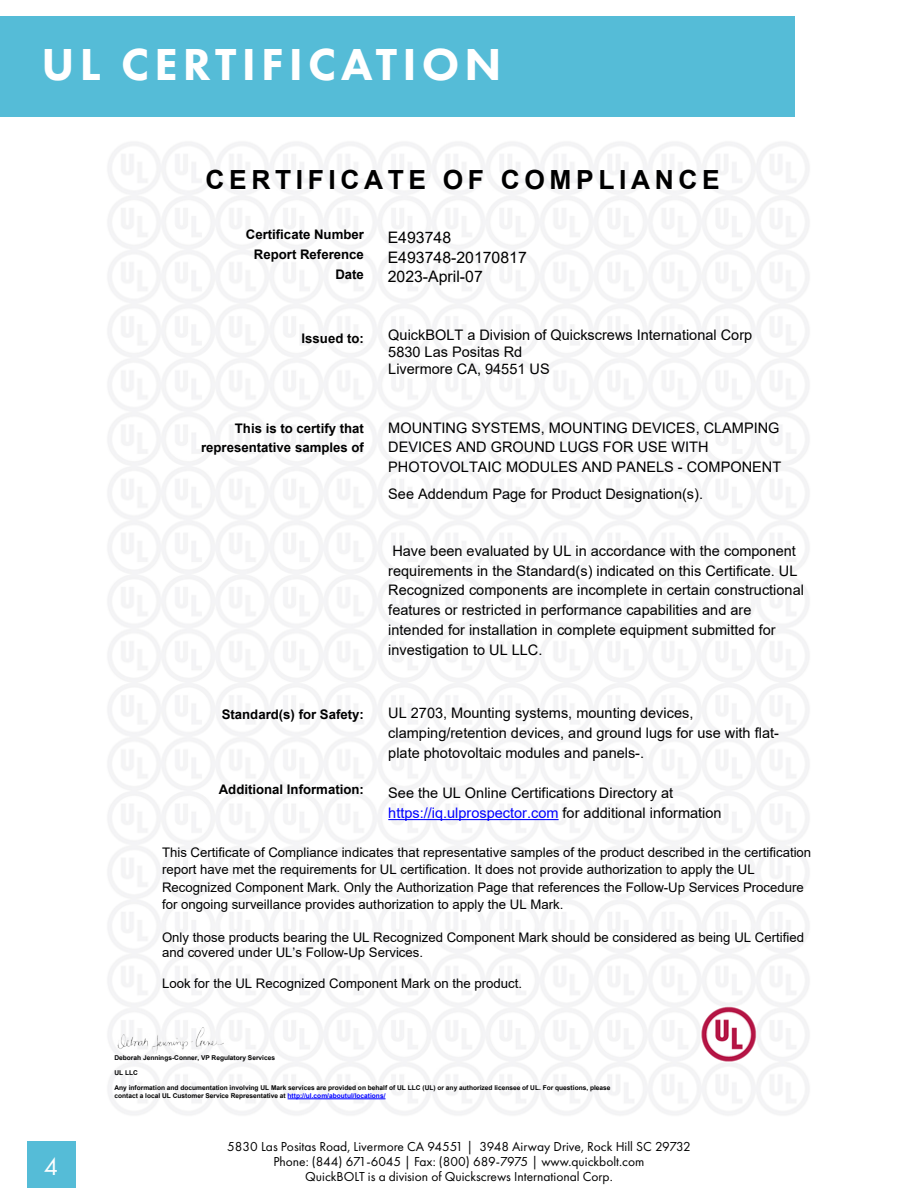
<style>
.page{position:relative;width:918px;height:1188px;background:#fff}
.page>*{position:absolute;margin:0;border:0;box-sizing:border-box;transform-origin:0 0}
.t1{font:800 46.5px "Futura PT";letter-spacing:.11em;color:#fff}
.t2{font:700 26.4px "Arial";letter-spacing:.175em;color:#000}
.t3{font:25.5px "Futura PT";color:#fff}
.t4{font:15.9px "Arial";color:#000}
.t5{font:14.55px/19.8px "Arial";color:#000}
.t6{font:13.5px/15px "Futura PT";color:#000;text-align:center}
.t7{font:13.2px/17.4px "Arial";color:#000}
.t8{font:700 13.2px/19.2px "Arial";color:#000;text-align:right}
.t9{font:700 6.6px/7.6px "Arial";color:#000}
.s1{color:#00f}
</style>
<div class="page">
<div style="left:27px;top:1142px;width:48px;height:46px;background:#55bcd7"></div>
<div style="left:0;top:16px;width:794px;height:100px;background:#55bcd7"></div>
<img style="left:108px;top:142px;width:701px;height:973px">
<hr style="left:288px;top:1098px;width:98px;height:1px;background:#00f">
<img style="left:114px;top:1028px;width:116px;height:26px">
<hr style="left:388px;top:819px;width:171px;height:1px;background:#00f">
<h1 class="t1" style="left:42px;top:35px;width:461px">UL CERTIFICATION</h1>
<h2 class="t2" style="left:206px;top:161px;width:516px">CERTIFICATE OF COMPLIANCE</h2>
<p class="t8" style="left:246px;top:225px;width:120px">Certificate Number</p>
<p class="t4" style="left:388px;top:226px;width:65px">E493748</p>
<p class="t8" style="left:254px;top:245px;width:112px">Report Reference</p>
<p class="t4" style="left:388px;top:246px;width:141px">E493748-20170817</p>
<p class="t8" style="left:335px;top:265px;width:30px">Date</p>
<p class="t4" style="left:388px;top:266px;width:97px">2023-April-07</p>
<p class="t8" style="left:302px;top:329px;width:64px">Issued to:</p>
<p class="t5" style="left:388px;top:327px;width:365px;line-height:16.6px">QuickBOLT a Division of Quickscrews International Corp<br>5830 Las Positas Rd<br>Livermore CA, 94551 US</p>
<p class="t8" style="left:201px;top:419px;width:164px">This is to certify that representative samples of</p>
<p class="t5" style="left:388px;top:417px;width:394px">MOUNTING SYSTEMS, MOUNTING DEVICES, CLAMPING<br>DEVICES AND GROUND LUGS FOR USE WITH<br>PHOTOVOLTAIC MODULES AND PANELS - COMPONENT</p>
<p class="t5" style="left:388px;top:484px;width:316px">See Addendum Page for Product Designation(s).</p>
<p class="t5" style="left:388px;top:541px;width:417px">Have been evaluated by UL in accordance with the component requirements in the Standard(s) indicated on this Certificate. UL Recognized components are incomplete in certain constructional features or restricted in performance capabilities and are intended for installation in complete equipment submitted for investigation to UL LLC.</p>
<p class="t8" style="left:222px;top:705px;width:144px">Standard(s) for Safety:</p>
<p class="t5" style="left:388px;top:703px;width:392px">UL 2703, Mounting systems, mounting devices, clamping/retention devices, and ground lugs for use with flat&shy;plate photovoltaic modules and panels-.</p>
<p class="t8" style="left:219px;top:780px;width:147px">Additional Information:</p>
<p class="t5" style="left:388px;top:783px;width:335px">See the UL Online Certifications Directory at <span class="s1">https://iq.ulprospector.com</span> for additional information</p>
<p class="t7" style="left:162px;top:844px;width:651px">This Certificate of Compliance indicates that representative samples of the product described in the certification report have met the requirements for UL certification. It does not provide authorization to apply the UL Recognized Component Mark. Only the Authorization Page that references the Follow-Up Services Procedure for ongoing surveillance provides authorization to apply the UL Mark.</p>
<p class="t7" style="left:162px;top:930px;width:644px;line-height:15.1px">Only those products bearing the UL Recognized Component Mark should be considered as being UL Certified and covered under UL’s Follow-Up Services.</p>
<p class="t7" style="left:162px;top:974px;width:362px">Look for the UL Recognized Component Mark on the product.</p>
<h3 class="t3" style="left:44px;top:1151px;width:16px">4</h3>
<p class="t9" style="left:114px;top:1054px;width:162px">Deborah Jennings-Conner, VP Regulatory Services</p>
<p class="t9" style="left:114px;top:1069px;width:25px">UL LLC</p>
<p class="t9" style="left:114px;top:1084px;width:498px">Any information and documentation involving UL Mark services are provided on behalf of UL LLC (UL) or any authorized licensee of UL. For questions, please contact a local UL Customer Service Representative at <span class="s1">http://ul.com/aboutul/locations/</span></p>
<p class="t6" style="left:227px;top:1139px;width:465px">5830 Las Positas Road, Livermore CA 94551 | 3948 Airway Drive, Rock Hill SC 29732<br>Phone: (844) 671-6045 | Fax: (800) 689-7975 | www.quickbolt.com</p>
<p class="t6" style="left:305px;top:1169px;width:309px">QuickBOLT is a division of Quickscrews International Corp.</p>
</div>
